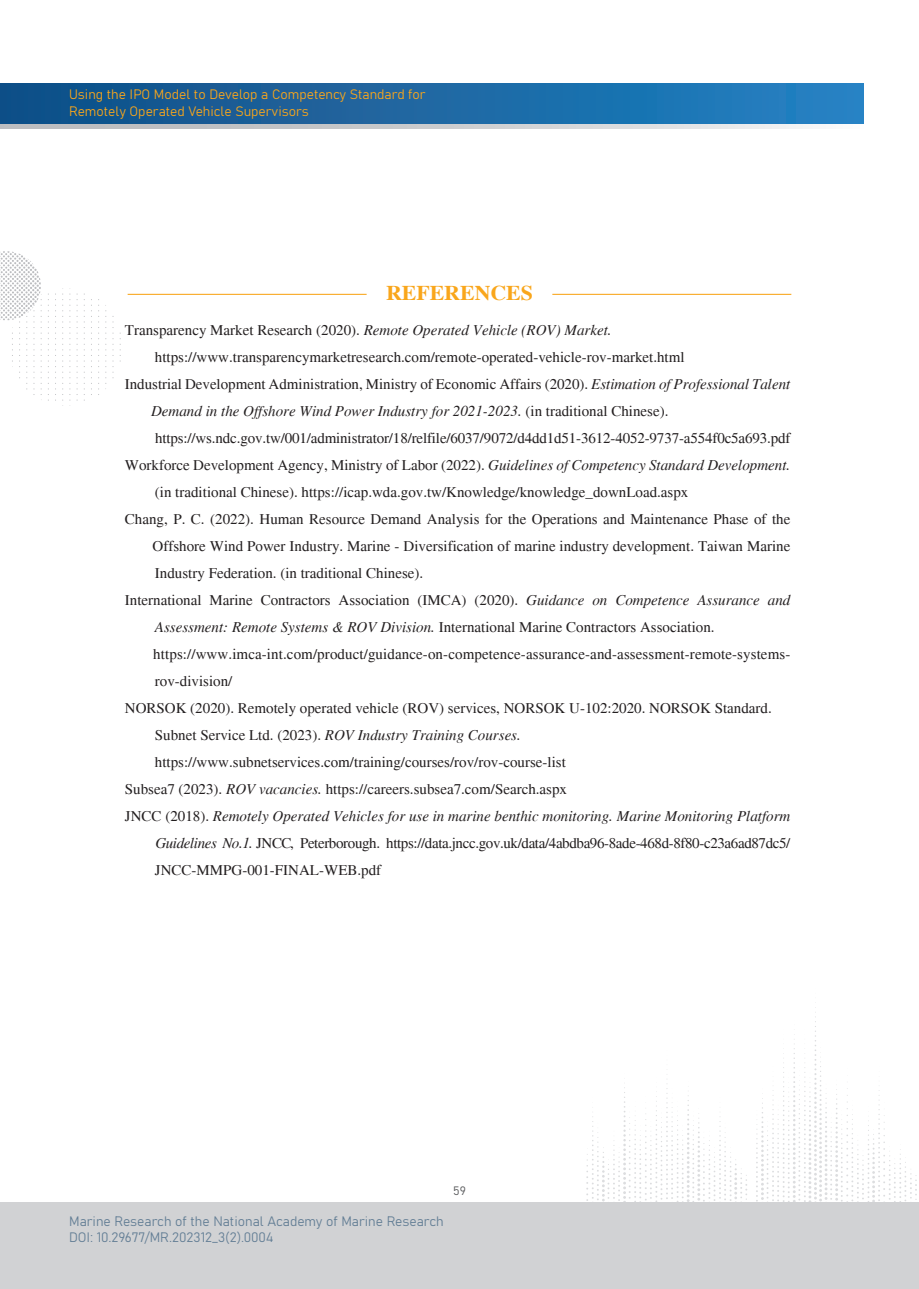
<style>
.page{position:relative;width:919px;height:1289px;background:#fff}
.page>*{position:absolute;margin:0;border:0;box-sizing:border-box;transform-origin:0 0}
.t1{font:700 21px "Times";color:#f9a61b;scale:1.04 1}
.t2{font:15px "Times";color:#231f20}
.t3{font:italic 15px "Times";color:#231f20}
.t4{font:15px "Times";letter-spacing:-.025em;color:#231f20}
.t5{font:13.5px/16.2px "Bahnschrift";color:#637e95}
.t6{font:13.5px/16.2px "Bahnschrift";color:#f9a61b}
.t7{font:12px "Bahnschrift";color:#57585a}
.s1{font-style:italic}
.s2{font-style:normal}
</style>
<div class="page">
<svg style="left:112px;top:316px;width:1px;height:62px"></svg>
<svg style="left:105px;top:305px;width:1px;height:84px"></svg>
<svg style="left:98px;top:299px;width:1px;height:96px"></svg>
<svg style="left:91px;top:299px;width:1px;height:96px"></svg>
<svg style="left:84px;top:293px;width:1px;height:107px"></svg>
<svg style="left:77px;top:293px;width:1px;height:107px"></svg>
<svg style="left:69px;top:288px;width:1px;height:118px"></svg>
<svg style="left:62px;top:288px;width:1px;height:118px"></svg>
<svg style="left:55px;top:293px;width:1px;height:107px"></svg>
<svg style="left:48px;top:293px;width:1px;height:107px"></svg>
<svg style="left:0;top:251px;width:42px;height:149px"></svg>
<svg style="left:756px;top:1007px;width:160px;height:282px"></svg>
<svg style="left:586px;top:1087px;width:161px;height:202px"></svg>
<div style="left:0;top:1202px;width:918px;height:86px;background:#d1d2d4"></div>
<svg style="left:0;top:124px;width:809px;height:4px;background:#cecfd1"></svg>
<div style="left:0;top:83px;width:863px;height:41px;background:linear-gradient(to right,#114e85,#2582c3)"></div>
<hr style="left:128px;top:294px;width:238px;height:1px;background:#f9a61b">
<hr style="left:552px;top:294px;width:239px;height:1px;background:#f9a61b">
<p class="t6" style="left:69px;top:86px;width:358px">Using the IPO Model to Develop a Competency Standard for<br>Remotely Operated Vehicle Supervisors</p>
<h1 class="t1" style="left:386px;top:281px;width:143px">REFERENCES</h1>
<p class="t2" style="left:125px;top:321px;width:488px">Transparency Market Research (2020). <span class="s1">Remote Operated Vehicle (ROV) Market.</span></p>
<p class="t2" style="left:155px;top:348px;width:531px">https://www.transparencymarketresearch.com/remote-operated-vehicle-rov-market.html</p>
<p class="t2" style="left:125px;top:375px;width:667px">Industrial Development Administration, Ministry of Economic Affairs (2020). <span class="s1">Estimation of Professional Talent</span></p>
<p class="t3" style="left:151px;top:403px;width:519px">Demand in the Offshore Wind Power Industry for 2021-2023. <span class="s2">(in traditional Chinese).</span></p>
<p class="t2" style="left:155px;top:429px;width:636px">https://ws.ndc.gov.tw/001/administrator/18/relfile/6037/9072/d4dd1d51-3612-4052-9737-a554f0c5a693.pdf</p>
<p class="t2" style="left:125px;top:456px;width:667px">Workforce Development Agency, Ministry of Labor (2022). <span class="s1">Guidelines of Competency Standard Development.</span></p>
<p class="t2" style="left:155px;top:483px;width:535px">(in traditional Chinese). https://icap.wda.gov.tw/Knowledge/knowledge_downLoad.aspx</p>
<p class="t2" style="left:125px;top:510px;width:667px">Chang, P. C. (2022). Human Resource Demand Analysis for the Operations and Maintenance Phase of the</p>
<p class="t2" style="left:153px;top:537px;width:639px">Offshore Wind Power Industry. Marine - Diversification of marine industry development. Taiwan Marine</p>
<p class="t2" style="left:155px;top:564px;width:270px">Industry Federation. (in traditional Chinese).</p>
<p class="t2" style="left:125px;top:591px;width:667px">International Marine Contractors Association (IMCA) (2020). <span class="s1">Guidance on Competence Assurance and</span></p>
<p class="t2" style="left:155px;top:618px;width:561px"><span class="s1">Assessment: Remote Systems &amp; ROV Division.</span> International Marine Contractors Association.</p>
<p class="t2" style="left:153px;top:645px;width:638px">https://www.imca-int.com/product/guidance-on-competence-assurance-and-assessment-remote-systems-</p>
<p class="t2" style="left:155px;top:672px;width:79px">rov-division/</p>
<p class="t2" style="left:125px;top:699px;width:648px">NORSOK (2020). Remotely operated vehicle (ROV) services, NORSOK U-102:2020. NORSOK Standard.</p>
<p class="t3" style="left:155px;top:727px;width:367px"><span class="s2">Subnet Service Ltd. (2023).</span> ROV Industry Training Courses.</p>
<p class="t2" style="left:155px;top:753px;width:412px">https://www.subnetservices.com/training/courses/rov/rov-course-list</p>
<p class="t2" style="left:125px;top:780px;width:443px">Subsea7 (2023). <span class="s1">ROV vacancies.</span> https://careers.subsea7.com/Search.aspx</p>
<p class="t3" style="left:125px;top:808px;width:667px"><span class="s2">JNCC (2018).</span> Remotely Operated Vehicles for use in marine benthic monitoring. Marine Monitoring Platform</p>
<p class="t4" style="left:155px;top:834px;width:636px"><span class="s1">Guidelines No.1</span>. JNCC, Peterborough. https://data.jncc.gov.uk/data/4abdba96-8ade-468d-8f80-c23a6ad87dc5/</p>
<p class="t2" style="left:155px;top:861px;width:228px">JNCC-MMPG-001-FINAL-WEB.pdf</p>
<p class="t5" style="left:69px;top:1212px;width:376px">Marine Research of the National Academy of Marine Research<br>DOI: 10.29677/MR.202312_3(2).0004</p>
<p class="t7" style="left:453px;top:1181px;width:14px">59</p>
</div>
